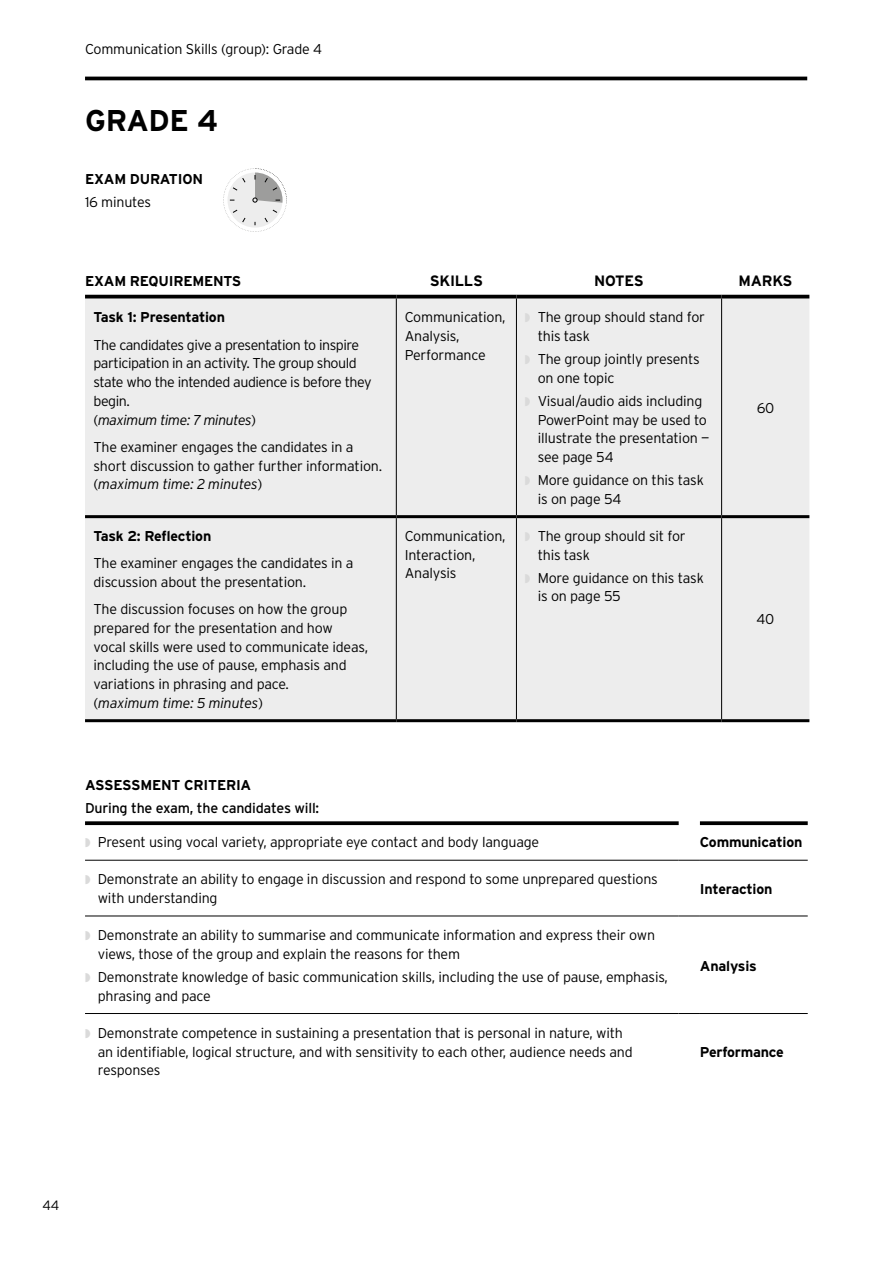
<style>
.page{position:relative;width:893px;height:1263px;background:#fff}
.page>*{position:absolute;margin:0;border:0;box-sizing:border-box;transform-origin:0 0}
.t1{font:700 30px "Interstate";letter-spacing:-.01em;color:#000}
.t2{font:700 15px "Interstate";letter-spacing:-.015em;color:#000}
.t3{font:300 14.25px/18.8px "Interstate";letter-spacing:-.015em;color:#000}
.t4{font:300 14.25px/18.8px "Interstate";letter-spacing:-.035em;color:#000}
.t5{font:700 14.25px "Interstate";letter-spacing:-.015em;color:#000}
.t6{font:14.25px "Interstate";letter-spacing:-.015em;color:#000}
.t7{font:300 13.5px "Interstate";color:#000}
.s1{font-style:italic}
.s2{color:#dadada}
</style>
<div class="page">
<div style="left:85px;top:298px;width:724px;height:421px;background:#ededed"></div>
<hr style="left:396px;top:298px;width:1px;height:217px;background:#000">
<hr style="left:516px;top:298px;width:1px;height:217px;background:#000">
<hr style="left:721px;top:298px;width:1px;height:217px;background:#000">
<hr style="left:396px;top:518px;width:1px;height:201px;background:#000">
<hr style="left:516px;top:518px;width:1px;height:201px;background:#000">
<hr style="left:721px;top:518px;width:1px;height:201px;background:#000">
<hr style="left:396px;top:295px;width:120px;height:3px;background:#000">
<hr style="left:516px;top:295px;width:206px;height:3px;background:#000">
<hr style="left:722px;top:295px;width:87px;height:3px;background:#000">
<hr style="left:85px;top:295px;width:311px;height:3px;background:#000">
<hr style="left:85px;top:515px;width:311px;height:3px;background:#000">
<hr style="left:396px;top:515px;width:120px;height:3px;background:#000">
<hr style="left:516px;top:515px;width:206px;height:3px;background:#000">
<hr style="left:722px;top:515px;width:87px;height:3px;background:#000">
<hr style="left:85px;top:719px;width:311px;height:3px;background:#000">
<hr style="left:396px;top:719px;width:120px;height:3px;background:#000">
<hr style="left:516px;top:719px;width:206px;height:3px;background:#000">
<hr style="left:722px;top:719px;width:87px;height:3px;background:#000">
<hr style="left:85px;top:77px;width:722px;height:3px;background:#000">
<hr style="left:85px;top:860px;width:594px;height:1px;background:#000">
<hr style="left:85px;top:915px;width:594px;height:1px;background:#000">
<svg style="left:700px;top:821px;width:108px;height:4px"></svg>
<svg style="left:85px;top:821px;width:594px;height:4px;fill:#000"></svg>
<svg style="left:679px;top:860px;width:21px;height:1px"></svg>
<hr style="left:700px;top:860px;width:108px;height:1px;background:#000">
<svg style="left:679px;top:915px;width:21px;height:1px"></svg>
<hr style="left:700px;top:915px;width:108px;height:1px;background:#000">
<svg style="left:679px;top:1013px;width:21px;height:1px"></svg>
<hr style="left:700px;top:1013px;width:108px;height:1px;background:#000">
<hr style="left:85px;top:1013px;width:594px;height:1px;background:#000">
<svg style="left:223px;top:168px;width:64px;height:64px"></svg>
<p class="t3" style="left:85px;top:40px;width:238px">Communication Skills (group): Grade 4</p>
<h1 class="t1" style="left:85px;top:103px;width:134px">GRADE 4</h1>
<p class="t5" style="left:85px;top:171px;width:120px">EXAM DURATION</p>
<p class="t3" style="left:85px;top:192px;width:68px">16 minutes</p>
<p class="t5" style="left:85px;top:273px;width:158px">EXAM REQUIREMENTS</p>
<p class="t2" style="left:430px;top:272px;width:55px">SKILLS</p>
<p class="t2" style="left:594px;top:272px;width:51px">NOTES</p>
<p class="t2" style="left:739px;top:272px;width:55px">MARKS</p>
<p class="t5" style="left:94px;top:309px;width:133px">Task 1: Presentation</p>
<p class="t4" style="left:94px;top:335px;width:280px">The candidates give a presentation to inspire participation in an activity. The group should state who the intended audience is before they begin.<br>(<span class="s1">maximum time: 7 minutes</span>)</p>
<p class="t3" style="left:94px;top:437px;width:290px">The examiner engages the candidates in a short discussion to gather further information. (<span class="s1">maximum time: 2 minutes</span>)</p>
<p class="t3" style="left:405px;top:308px;width:102px">Communication,<br>Analysis,<br>Performance</p>
<p class="t3" style="left:538px;top:308px;width:169px;text-indent:-13px"><span class="s2">◗</span> The group should stand for this task</p>
<p class="t3" style="left:538px;top:350px;width:163px;text-indent:-13px"><span class="s2">◗</span> The group jointly presents on one topic</p>
<p class="t3" style="left:538px;top:391px;width:173px;text-indent:-13px"><span class="s2">◗</span> Visual/audio aids including<br>PowerPoint may be used to illustrate the presentation — see page 54</p>
<p class="t3" style="left:538px;top:471px;width:168px;text-indent:-13px"><span class="s2">◗</span> More guidance on this task is on page 54</p>
<p class="t3" style="left:757px;top:399px;width:19px">60</p>
<p class="t5" style="left:94px;top:528px;width:119px">Task 2: Reflection</p>
<p class="t3" style="left:94px;top:554px;width:262px">The examiner engages the candidates in a discussion about the presentation.</p>
<p class="t3" style="left:94px;top:600px;width:276px">The discussion focuses on how the group prepared for the presentation and how vocal skills were used to communicate ideas, including the use of pause, emphasis and variations in phrasing and pace.<br>(<span class="s1">maximum time: 5 minutes</span>)</p>
<p class="t3" style="left:405px;top:526px;width:102px">Communication,<br>Interaction,<br>Analysis</p>
<p class="t3" style="left:538px;top:526px;width:149px;text-indent:-13px"><span class="s2">◗</span> The group should sit for this task</p>
<p class="t3" style="left:538px;top:568px;width:168px;text-indent:-13px"><span class="s2">◗</span> More guidance on this task is on page 55</p>
<p class="t3" style="left:757px;top:610px;width:19px">40</p>
<p class="t5" style="left:85px;top:776px;width:168px">ASSESSMENT CRITERIA</p>
<p class="t6" style="left:85px;top:799px;width:236px">During the exam, the candidates will:</p>
<p class="t3" style="left:85px;top:833px;width:456px"><span class="s2">◗</span> Present using vocal variety, appropriate eye contact and body language</p>
<p class="t5" style="left:700px;top:834px;width:104px">Communication</p>
<p class="t3" style="left:98px;top:870px;width:562px;text-indent:-13px"><span class="s2">◗</span> Demonstrate an ability to engage in discussion and respond to some unprepared questions with understanding</p>
<p class="t5" style="left:700px;top:881px;width:74px">Interaction</p>
<p class="t3" style="left:98px;top:926px;width:559px;text-indent:-13px"><span class="s2">◗</span> Demonstrate an ability to summarise and communicate information and express their own views, those of the group and explain the reasons for them</p>
<p class="t3" style="left:98px;top:967px;width:572px;text-indent:-13px"><span class="s2">◗</span> Demonstrate knowledge of basic communication skills, including the use of pause, emphasis, phrasing and pace</p>
<p class="t5" style="left:700px;top:957px;width:58px">Analysis</p>
<p class="t3" style="left:98px;top:1023px;width:536px;text-indent:-13px"><span class="s2">◗</span> Demonstrate competence in sustaining a presentation that is personal in nature, with an identifiable, logical structure, and with sensitivity to each other, audience needs and responses</p>
<p class="t5" style="left:700px;top:1043px;width:85px">Performance</p>
<p class="t7" style="left:43px;top:1198px;width:18px">44</p>
</div>
